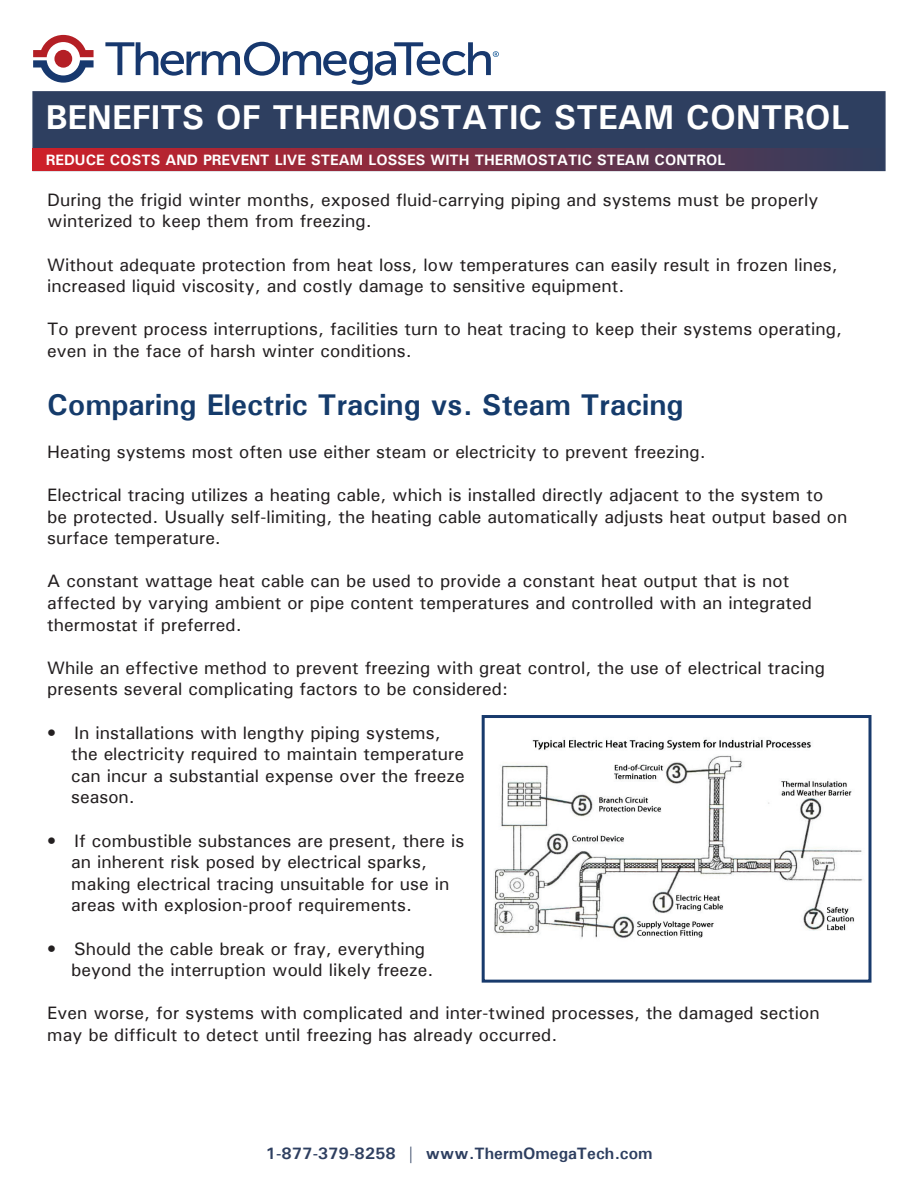
<style>
.page{position:relative;width:918px;height:1188px;background:#fff}
.page>*{position:absolute;margin:0;border:0;box-sizing:border-box;transform-origin:0 0}
.t1{font:700 34.5px "Univers";color:#fff}
.t2{font:700 30px "Univers";color:#153b6b}
.t3{font:500 18px/21.6px "Univers";color:#231f20}
.t4{font:700 16.5px "Univers";color:#2e3f60}
.t5{font:700 15px "Univers";color:#fff}
</style>
<div class="page">
<div style="left:32px;top:91px;width:854px;height:80px;background:#2e3f60;border:2px solid #2e3f60"></div>
<svg style="left:33px;top:35px;width:61px;height:48px"></svg>
<svg style="left:105px;top:42px;width:394px;height:43px"></svg>
<div style="left:32px;top:148px;width:854px;height:23px;background:linear-gradient(to right,#cf1f28,#2f3e5f)"></div>
<img style="left:494px;top:739px;width:369px;height:200px">
<div style="left:482px;top:715px;width:390px;height:268px;border:3px solid #183a6c"></div>
<h1 class="t1" style="left:46px;top:96px;width:805px">BENEFITS OF THERMOSTATIC STEAM CONTROL</h1>
<p class="t5" style="left:46px;top:150px;width:681px">REDUCE COSTS AND PREVENT LIVE STEAM LOSSES WITH THERMOSTATIC STEAM CONTROL</p>
<p class="t3" style="left:47px;top:188px;width:773px">During the frigid winter months, exposed fluid-carrying piping and systems must be properly winterized to keep them from freezing.</p>
<p class="t3" style="left:47px;top:253px;width:792px">Without adequate protection from heat loss, low temperatures can easily result in frozen lines, increased liquid viscosity, and costly damage to sensitive equipment.</p>
<p class="t3" style="left:47px;top:318px;width:796px">To prevent process interruptions, facilities turn to heat tracing to keep their systems operating, even in the face of harsh winter conditions.</p>
<h2 class="t2" style="left:47px;top:385px;width:638px">Comparing Electric Tracing vs. Steam Tracing</h2>
<p class="t3" style="left:47px;top:440px;width:660px">Heating systems most often use either steam or electricity to prevent freezing.</p>
<p class="t3" style="left:47px;top:484px;width:802px">Electrical tracing utilizes a heating cable, which is installed directly adjacent to the system to be protected. Usually self-limiting, the heating cable automatically adjusts heat output based on surface temperature.</p>
<p class="t3" style="left:47px;top:570px;width:766px">A constant wattage heat cable can be used to provide a constant heat output that is not affected by varying ambient or pipe content temperatures and controlled with an integrated thermostat if preferred.</p>
<p class="t3" style="left:47px;top:656px;width:779px">While an effective method to prevent freezing with great control, the use of electrical tracing presents several complicating factors to be considered:</p>
<p class="t3" style="left:71px;top:721px;width:395px;text-indent:-24px">• In installations with lengthy piping systems, the electricity required to maintain temperature can incur a substantial expense over the freeze season.</p>
<p class="t3" style="left:71px;top:829px;width:395px;text-indent:-24px">• If combustible substances are present, there is an inherent risk posed by electrical sparks, making electrical tracing unsuitable for use in areas with explosion-proof requirements.</p>
<p class="t3" style="left:71px;top:937px;width:364px;text-indent:-24px">• Should the cable break or fray, everything beyond the interruption would likely freeze.</p>
<p class="t3" style="left:47px;top:1002px;width:774px">Even worse, for systems with complicated and inter-twined processes, the damaged section may be difficult to detect until freezing has already occurred.</p>
<p class="t4" style="left:266px;top:1143px;width:388px">1-877-379-8258 | www.ThermOmegaTech.com</p>
</div>
